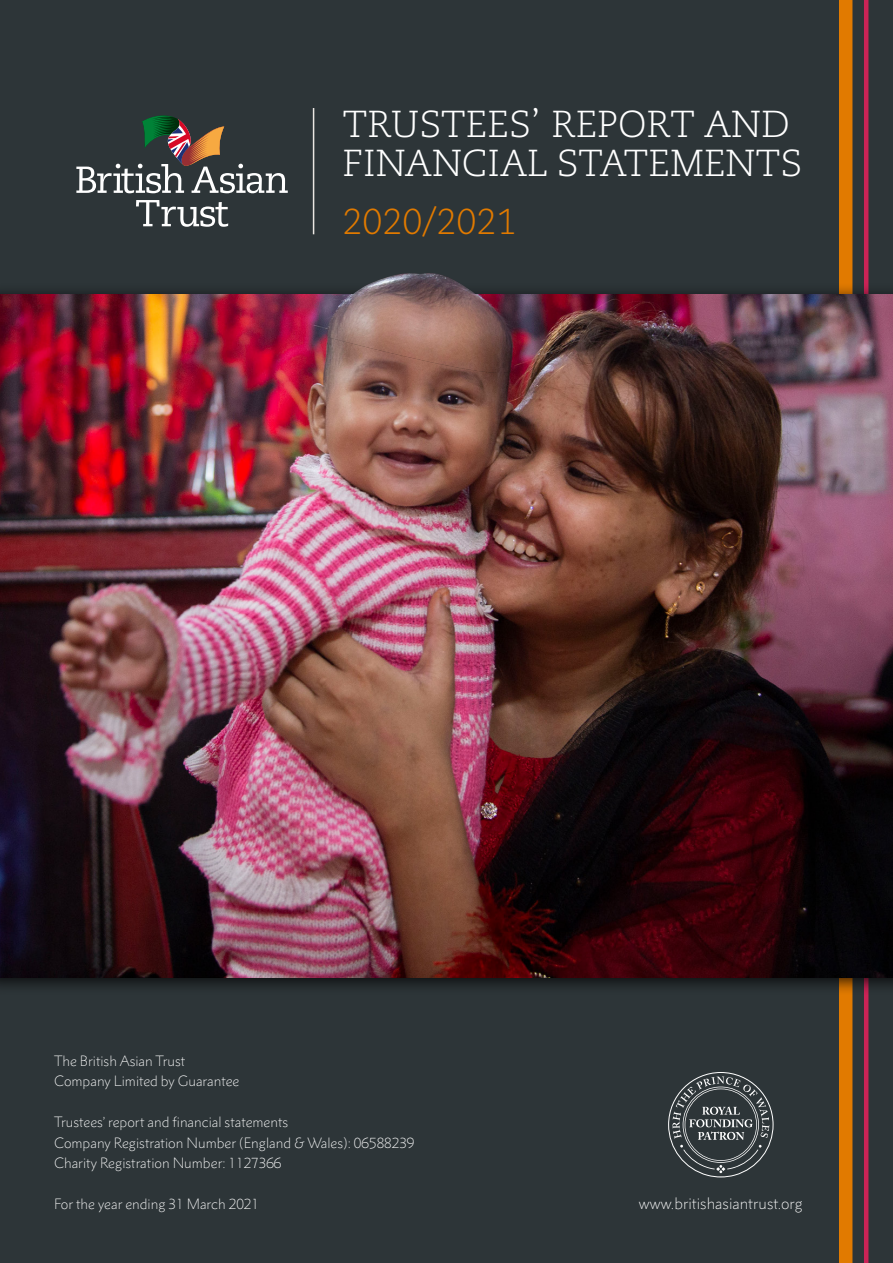
<style>
.page{position:relative;width:893px;height:1263px;background:#2d3538}
.page>*{position:absolute;margin:0;border:0;box-sizing:border-box;transform-origin:0 0}
.L1_-_section_titles{font:300 37.5px/39px "Caecilia LT Pro 45";color:#fff}
.L1_-_section_titles-2{font:300 36px "Caecilia LT Pro 45";color:#e17a00}
.main_body_-_report19{font:300 15px "Metro Nova Pro";color:#fff}
.main_body_-_report19-2{font:300 13.5px "Metro Nova Pro";color:#fff}
</style>
<div class="page">
<svg style="left:136px;top:200px;width:92px;height:27px"></svg>
<svg style="left:76px;top:116px;width:212px;height:77px"></svg>
<svg style="left:668px;top:1072px;width:106px;height:105px"></svg>
<hr style="left:864px;top:0;width:4px;height:1263px;background:#ca2356">
<div style="left:839px;top:0;width:13px;height:1263px;background:#e17a00"></div>
<div style="left:0;top:283px;width:893px;height:712px;background:#000;opacity:.75"></div>
<img style="left:0;top:294px;width:893px;height:684px">
<hr style="left:313px;top:108px;width:1px;height:126px;background:#eae6e2">
<img style="left:326px;top:273px;width:188px;height:102px">
<p class="L1_-_section_titles" style="left:342px;top:104px;width:461px">TRUSTEES’ REPORT AND<br>FINANCIAL STATEMENTS</p>
<p class="L1_-_section_titles-2" style="left:342px;top:199px;width:176px">2020/2021</p>
<p class="main_body_-_report19-2" style="left:54px;top:1052px;width:133px">The British Asian Trust</p>
<p class="main_body_-_report19-2" style="left:54px;top:1073px;width:187px">Company Limited by Guarantee</p>
<p class="main_body_-_report19-2" style="left:54px;top:1114px;width:236px">Trustees’ report and financial statements</p>
<p class="main_body_-_report19-2" style="left:54px;top:1134px;width:362px">Company Registration Number (England &amp; Wales): 06588239</p>
<p class="main_body_-_report19-2" style="left:54px;top:1154px;width:229px">Charity Registration Number: 1127366</p>
<p class="main_body_-_report19-2" style="left:54px;top:1195px;width:207px">For the year ending 31 March 2021</p>
<p class="main_body_-_report19" style="left:639px;top:1194px;width:165px">www.britishasiantrust.org</p>
</div>
